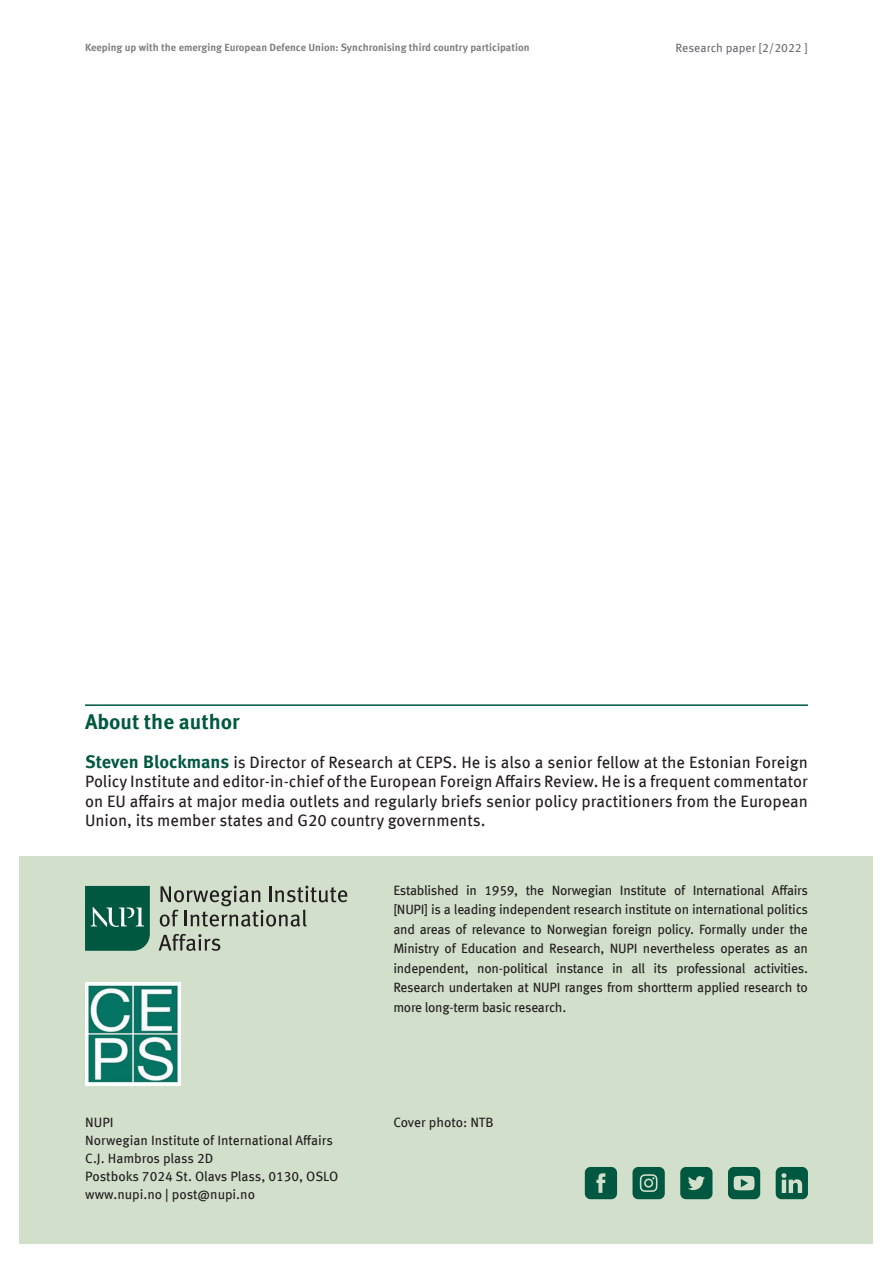
<style>
.page{position:relative;width:893px;height:1263px;background:#fff}
.page>*{position:absolute;margin:0;border:0;box-sizing:border-box;transform-origin:0 0}
.Mellomtittel{font:700 21px "Meta Offc Pro";color:#005840}
.Mengdetekst{font:16.5px/19.5px "Meta Offc Pro";color:#231f20;text-align:justify}
.Mengdetekst-2{font:13.5px/19.5px "Meta Offc Pro";letter-spacing:-.005em;color:#231f20;text-align:justify}
.t1{font:12px "Meta Offc Pro";color:#6c6d70}
.t2{font:700 10.5px "Meta Offc Pro";color:#808080}
.s1{font-weight:700;font-size:18px;color:#005840}
</style>
<div class="page">
<hr style="left:85px;top:704px;width:723px;height:2px;background:#005840">
<div style="left:20px;top:856px;width:853px;height:387px;background:#d2dfcb"></div>
<img style="left:85px;top:982px;width:95px;height:104px">
<svg style="left:85px;top:886px;width:65px;height:65px;background:#176751"></svg>
<svg style="left:160px;top:885px;width:187px;height:42px"></svg>
<svg style="left:159px;top:934px;width:61px;height:17px"></svg>
<div style="left:680px;top:1167px;width:32px;height:32px;background:#005840;border-radius:6px"></div>
<svg style="left:688px;top:1176px;width:17px;height:14px"></svg>
<div style="left:585px;top:1167px;width:32px;height:32px;background:#005840;border-radius:6px"></div>
<svg style="left:596px;top:1173px;width:9px;height:20px"></svg>
<div style="left:632px;top:1167px;width:33px;height:32px;background:#005840;border-radius:6px"></div>
<svg style="left:640px;top:1174px;width:17px;height:18px"></svg>
<div style="left:776px;top:1167px;width:32px;height:32px;background:#005840;border-radius:6px"></div>
<svg style="left:781px;top:1173px;width:21px;height:20px"></svg>
<div style="left:728px;top:1167px;width:32px;height:32px;background:#005840;border-radius:6px"></div>
<svg style="left:734px;top:1176px;width:20px;height:14px"></svg>
<p class="t2" style="left:85px;top:39px;width:446px">Keeping up with the emerging European Defence Union: Synchronising third country participation</p>
<p class="t1" style="left:676px;top:38px;width:134px">Research paper [2/2022 ]</p>
<p class="Mellomtittel" style="left:85px;top:705px;width:156px">About the author</p>
<p class="Mengdetekst" style="left:85px;top:751px;width:724px"><span class="s1">Steven Blockmans</span> is Director of Research at CEPS. He is also a senior fellow at the Estonian Foreign Policy Institute and editor-in-chief of the European Foreign Affairs Review. He is a frequent commentator on EU affairs at major media outlets and regularly briefs senior policy practitioners from the European Union, its member states and G20 country governments.</p>
<p class="Mengdetekst-2" style="left:85px;top:1112px;width:30px">NUPI</p>
<p class="Mengdetekst-2" style="left:85px;top:1130px;width:249px">Norwegian Institute of International Affairs</p>
<p class="Mengdetekst-2" style="left:85px;top:1148px;width:130px">C.J. Hambros plass 2D</p>
<p class="Mengdetekst-2" style="left:85px;top:1166px;width:255px">Postboks 7024 St. Olavs Plass, 0130, OSLO</p>
<p class="Mengdetekst-2" style="left:85px;top:1184px;width:171px">www.nupi.no | post@nupi.no</p>
<p class="Mengdetekst-2" style="left:393px;top:879px;width:416px">Established in 1959, the Norwegian Institute of International Affairs [NUPI] is a leading independent research institute on international politics and areas of relevance to Norwegian foreign policy. Formally under the Ministry of Education and Research, NUPI nevertheless operates as an independent, non-political instance in all its professional activities.<br>Research undertaken at NUPI ranges from shortterm applied research to more long-term basic research.</p>
<p class="Mengdetekst-2" style="left:393px;top:1111px;width:102px">Cover photo: NTB</p>
</div>
